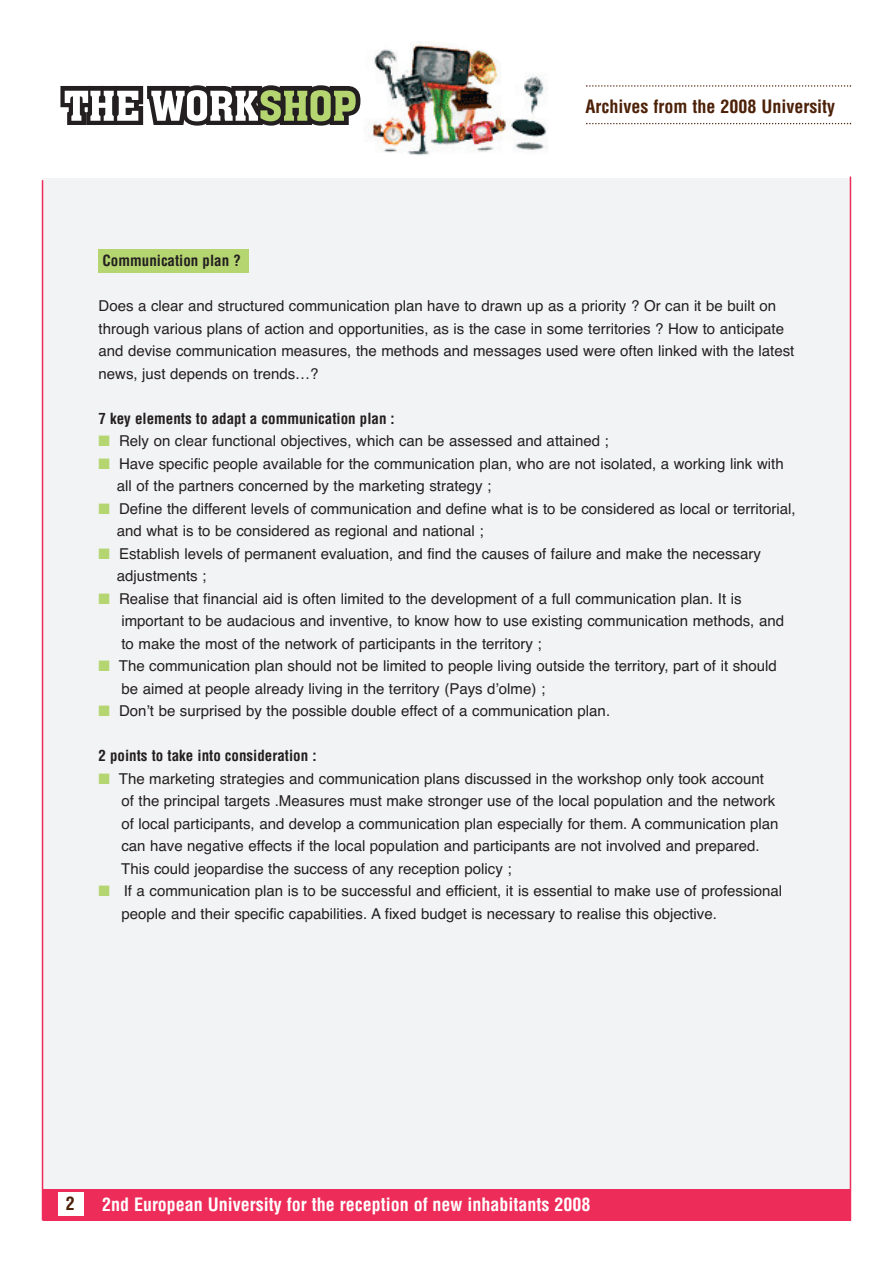
<style>
.page{position:relative;width:893px;height:1263px;background:#fff}
.page>*{position:absolute;margin:0;border:0;box-sizing:border-box;transform-origin:0 0}
.t1{font:700 condensed 18px "Helvetica";color:#fff}
.t2{font:700 condensed 18px "Helvetica";color:#4d2108}
.t3{font:15px/22.5px "Helvetica";color:#231f20}
.t4{font:700 condensed 15px "Helvetica";color:#231f20}
.s1{color:#b4d56f}
</style>
<div class="page">
<div style="left:43px;top:179px;width:807px;height:1009px;background:#f2f3f4"></div>
<div style="left:43px;top:1188px;width:807px;height:32px;background:#ee2c59"></div>
<hr style="left:850px;top:176px;width:1px;height:1044px;background:#ee2c59">
<div style="left:58px;top:1192px;width:25px;height:24px;background:#fff"></div>
<hr style="left:42px;top:180px;width:1px;height:1040px;background:#ee2c59">
<div style="left:98px;top:250px;width:151px;height:23px;background:#b4d56f"></div>
<svg style="left:586px;top:85px;width:265px;height:2px"></svg>
<svg style="left:586px;top:123px;width:265px;height:1px"></svg>
<img style="left:360px;top:41px;width:187px;height:115px">
<svg style="left:60px;top:85px;width:300px;height:41px"></svg>
<p class="t2" style="left:586px;top:100px;width:251px">Archives from the 2008 University</p>
<p class="t4" style="left:103px;top:255px;width:140px">Communication plan ?</p>
<p class="t3" style="left:99px;top:296px;width:697px">Does a clear and structured communication plan have to drawn up as a priority ? Or can it be built on through various plans of action and opportunities, as is the case in some territories ? How to anticipate and devise communication measures, the methods and messages used were often linked with the latest news, just depends on trends…?</p>
<p class="t4" style="left:99px;top:413px;width:298px">7 key elements to adapt a communication plan :</p>
<p class="t3" style="left:99px;top:431px;width:512px"><span class="s1">■</span> Rely on clear functional objectives, which can be assessed and attained ;</p>
<p class="t3" style="left:117px;top:454px;width:668px;text-indent:-18px"><span class="s1">■</span> Have specific people available for the communication plan, who are not isolated, a working link with all of the partners concerned by the marketing strategy ;</p>
<p class="t3" style="left:117px;top:499px;width:680px;text-indent:-18px"><span class="s1">■</span> Define the different levels of communication and define what is to be considered as local or territorial, and what is to be considered as regional and national ;</p>
<p class="t3" style="left:117px;top:544px;width:645px;text-indent:-18px"><span class="s1">■</span> Establish levels of permanent evaluation, and find the causes of failure and make the necessary adjustments ;</p>
<p class="t3" style="left:121px;top:589px;width:664px;text-indent:-23px"><span class="s1">■</span> Realise that financial aid is often limited to the development of a full communication plan. It is important to be audacious and inventive, to know how to use existing communication methods, and to make the most of the network of participants in the territory ;</p>
<p class="t3" style="left:121px;top:656px;width:657px;text-indent:-23px"><span class="s1">■</span> The communication plan should not be limited to people living outside the territory, part of it should be aimed at people already living in the territory (Pays d’olme) ;</p>
<p class="t3" style="left:99px;top:701px;width:513px"><span class="s1">■</span> Don’t be surprised by the possible double effect of a communication plan.</p>
<p class="t4" style="left:99px;top:750px;width:220px">2 points to take into consideration :</p>
<p class="t3" style="left:121px;top:769px;width:659px;text-indent:-23px"><span class="s1">■</span> The marketing strategies and communication plans discussed in the workshop only took account of the principal targets .Measures must make stronger use of the local population and the network of local participants, and develop a communication plan especially for them. A communication plan can have negative effects if the local population and participants are not involved and prepared.<br>This could jeopardise the success of any reception policy ;</p>
<p class="t3" style="left:121px;top:881px;width:662px;text-indent:-23px"><span class="s1">■</span> If a communication plan is to be successful and efficient, it is essential to make use of professional people and their specific capabilities. A fixed budget is necessary to realise this objective.</p>
<p class="t2" style="left:66px;top:1196px;width:10px">2</p>
<p class="t1" style="left:102px;top:1197px;width:490px">2nd European University for the reception of new inhabitants 2008</p>
</div>
